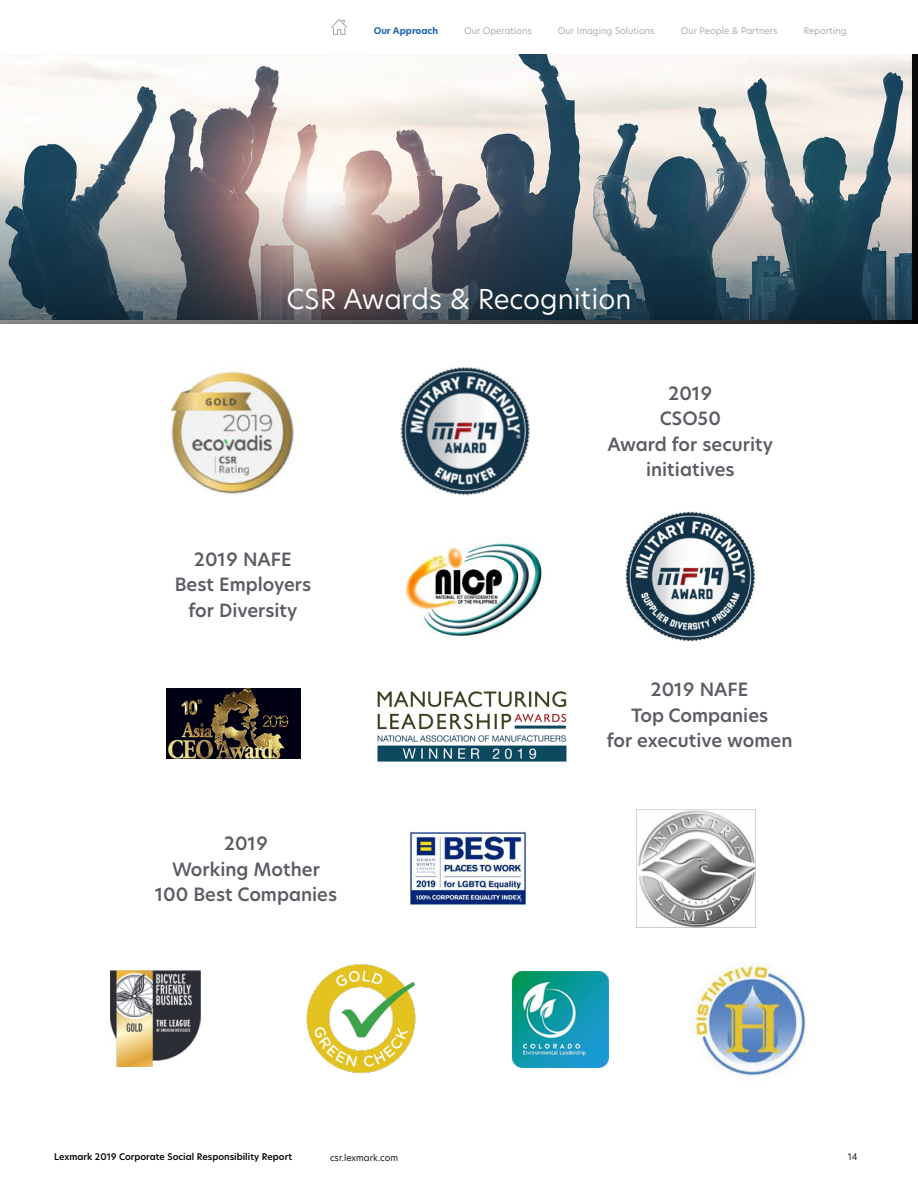
<style>
.page{position:relative;width:918px;height:1188px;background:#fff}
.page>*{position:absolute;margin:0;border:0;box-sizing:border-box;transform-origin:0 0}
.t1{font:27px "TP Hero";color:#fff}
.t2{font:600 18px/25.5px "TP Hero";color:#5b5b63;text-align:center}
.t3{font:9px "TP Hero";color:#a5a5aa}
.t4{font:600 9px "TP Hero";color:#000}
.t5{font:9px "TP Hero";color:#000}
.t6{font:700 9px "TP Hero";color:#1c64b4}
</style>
<div class="page">
<svg style="left:331px;top:19px;width:16px;height:16px"></svg>
<img style="left:0;top:54px;width:912px;height:135px">
<svg style="left:0;top:189px;width:918px;height:135px;background:#5d676f"></svg>
<img style="left:400px;top:367px;width:129px;height:129px">
<img style="left:166px;top:368px;width:129px;height:126px">
<img style="left:625px;top:512px;width:130px;height:130px">
<img style="left:409px;top:831px;width:118px;height:75px">
<img style="left:166px;top:689px;width:134px;height:69px">
<img style="left:377px;top:691px;width:190px;height:71px">
<img style="left:405px;top:543px;width:137px;height:93px">
<img style="left:637px;top:809px;width:118px;height:118px">
<img style="left:111px;top:970px;width:90px;height:97px">
<img style="left:512px;top:972px;width:96px;height:96px">
<img style="left:694px;top:962px;width:112px;height:115px">
<img style="left:306px;top:964px;width:110px;height:110px">
<p class="t6" style="left:374px;top:25px;width:66px">Our Approach</p>
<p class="t3" style="left:464px;top:25px;width:69px">Our Operations</p>
<p class="t3" style="left:558px;top:25px;width:98px">Our Imaging Solutions</p>
<p class="t3" style="left:681px;top:25px;width:99px">Our People &amp; Partners</p>
<p class="t3" style="left:804px;top:25px;width:44px">Reporting</p>
<h1 class="t1" style="left:286px;top:281px;width:347px">CSR Awards &amp; Recognition</h1>
<p class="t2" style="left:175px;top:546px;width:138px">2019 NAFE<br>Best Employers for Diversity</p>
<p class="t2" style="left:155px;top:831px;width:184px">2019<br>Working Mother<br>100 Best Companies</p>
<p class="t2" style="left:608px;top:380px;width:167px">2019<br>CSO50<br>Award for security initiatives</p>
<p class="t2" style="left:607px;top:677px;width:187px">2019 NAFE<br>Top Companies<br>for executive women</p>
<p class="t4" style="left:54px;top:1150px;width:240px">Lexmark 2019 Corporate Social Responsibility Report</p>
<p class="t5" style="left:330px;top:1151px;width:70px">csr.lexmark.com</p>
<p class="t5" style="left:848px;top:1150px;width:12px">14</p>
</div>
